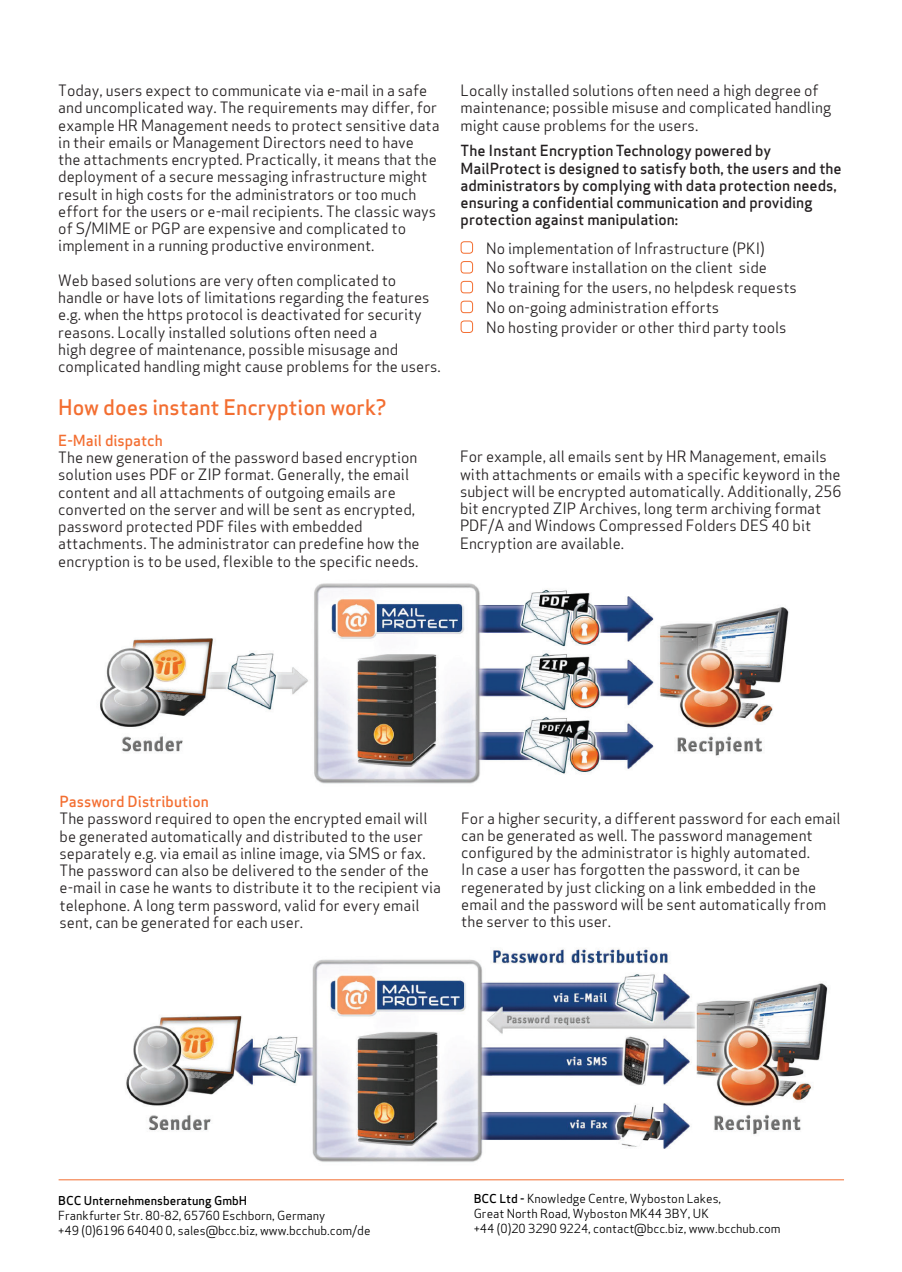
<style>
.page{position:relative;width:902px;height:1272px;background:#fff}
.page>*{position:absolute;margin:0;border:0;box-sizing:border-box;transform-origin:0 0}
.t1{font:21px "Apex Sans Medium T";color:#f36e31}
.t2{font:15px/17.2px "Apex Sans";color:#231f20}
.t3{font:15px/17.2px "Apex Sans Medium T";color:#231f20}
.t4{font:15px "Apex Sans Medium T";color:#f36e31}
.t5{font:12px/15px "Apex Sans";color:#000}
.t6{font:12px "Apex Sans Medium T";color:#000}
.s1{font-family:"Apex Sans Medium T"}
</style>
<div class="page">
<img style="left:100px;top:583px;width:689px;height:201px">
<div style="left:460px;top:241px;width:13px;height:13px;border:1px solid #f36e31;border-radius:3px"></div>
<div style="left:460px;top:261px;width:13px;height:12px;border:1px solid #f36e31;border-radius:3px"></div>
<div style="left:460px;top:281px;width:13px;height:12px;border:1px solid #f36e31;border-radius:3px"></div>
<div style="left:460px;top:301px;width:13px;height:12px;border:1px solid #f36e31;border-radius:3px"></div>
<div style="left:460px;top:320px;width:13px;height:13px;border:1px solid #f36e31;border-radius:3px"></div>
<hr style="left:59px;top:1179px;width:784px;height:1px;background:#f36e31">
<img style="left:126px;top:948px;width:702px;height:214px">
<p class="t2" style="left:58px;top:80px;width:383px">Today, users expect to communicate via e-mail in a safe and uncomplicated way. The requirements may differ, for example HR Management needs to protect sensitive data in their emails or Management Directors need to have the attachments encrypted. Practically, it means that the deployment of a secure messaging infrastructure might result in high costs for the administrators or too much effort for the users or e-mail recipients. The classic ways of S/MIME or PGP are expensive and complicated to implement in a running productive environment.</p>
<p class="t2" style="left:58px;top:270px;width:384px">Web based solutions are very often complicated to handle or have lots of limitations regarding the features e.g. when the https protocol is deactivated for security reasons. Locally installed solutions often need a<br>high degree of maintenance, possible misusage and complicated handling might cause problems for the users.</p>
<h1 class="t1" style="left:58px;top:393px;width:330px">How does instant Encryption work?</h1>
<p class="t2" style="left:460px;top:80px;width:372px">Locally installed solutions often need a high degree of maintenance; possible misuse and complicated handling might cause problems for the users.</p>
<p class="t3" style="left:460px;top:142px;width:382px">The Instant Encryption Technology powered by MailProtect is designed to satisfy both, the users and the administrators by complying with data protection needs, ensuring a confidential communication and providing protection against manipulation:</p>
<p class="t2" style="left:486px;top:237px;width:312px;line-height:19.8px">No implementation of Infrastructure (PKI)<br>No software installation on the client side<br>No training for the users, no helpdesk requests No on-going administration efforts<br>No hosting provider or other third party tools</p>
<p class="t4" style="left:58px;top:430px;width:106px">E-Mail dispatch</p>
<p class="t2" style="left:58px;top:447px;width:363px">The new generation of the password based encryption solution uses PDF or ZIP format. Generally, the email content and all attachments of outgoing emails are converted on the server and will be sent as encrypted, password protected PDF files with embedded attachments. The administrator can predefine how the encryption is to be used, flexible to the specific needs.</p>
<p class="t2" style="left:460px;top:447px;width:383px">For example, all emails sent by HR Management, emails with attachments or emails with a specific keyword in the subject will be encrypted automatically. Additionally, 256 bit encrypted ZIP Archives, long term archiving format PDF/A and Windows Compressed Folders DES 40 bit Encryption are available.</p>
<p class="t4" style="left:60px;top:791px;width:151px">Password Distribution</p>
<p class="t2" style="left:60px;top:808px;width:383px">The password required to open the encrypted email will be generated automatically and distributed to the user separately e.g. via email as inline image, via SMS or fax.<br>The password can also be delivered to the sender of the e-mail in case he wants to distribute it to the recipient via telephone. A long term password, valid for every email sent, can be generated for each user.</p>
<p class="t2" style="left:461px;top:808px;width:381px">For a higher security, a different password for each email can be generated as well. The password management configured by the administrator is highly automated.<br>In case a user has forgotten the password, it can be regenerated by just clicking on a link embedded in the email and the password will be sent automatically from the server to this user.</p>
<p class="t6" style="left:58px;top:1193px;width:190px">BCC Unternehmensberatung GmbH</p>
<p class="t5" style="left:58px;top:1207px;width:314px">Frankfurter Str. 80-82, 65760 Eschborn, Germany<br>+49 (0)6196 64040 0, sales@bcc.biz, www.bcchub.com/de</p>
<p class="t5" style="left:473px;top:1190px;width:308px"><span class="s1">BCC Ltd -</span> Knowledge Centre, Wyboston Lakes,<br>Great North Road, Wyboston MK44 3BY, UK<br>+44 (0)20 3290 9224, contact@bcc.biz, www.bcchub.com</p>
</div>
